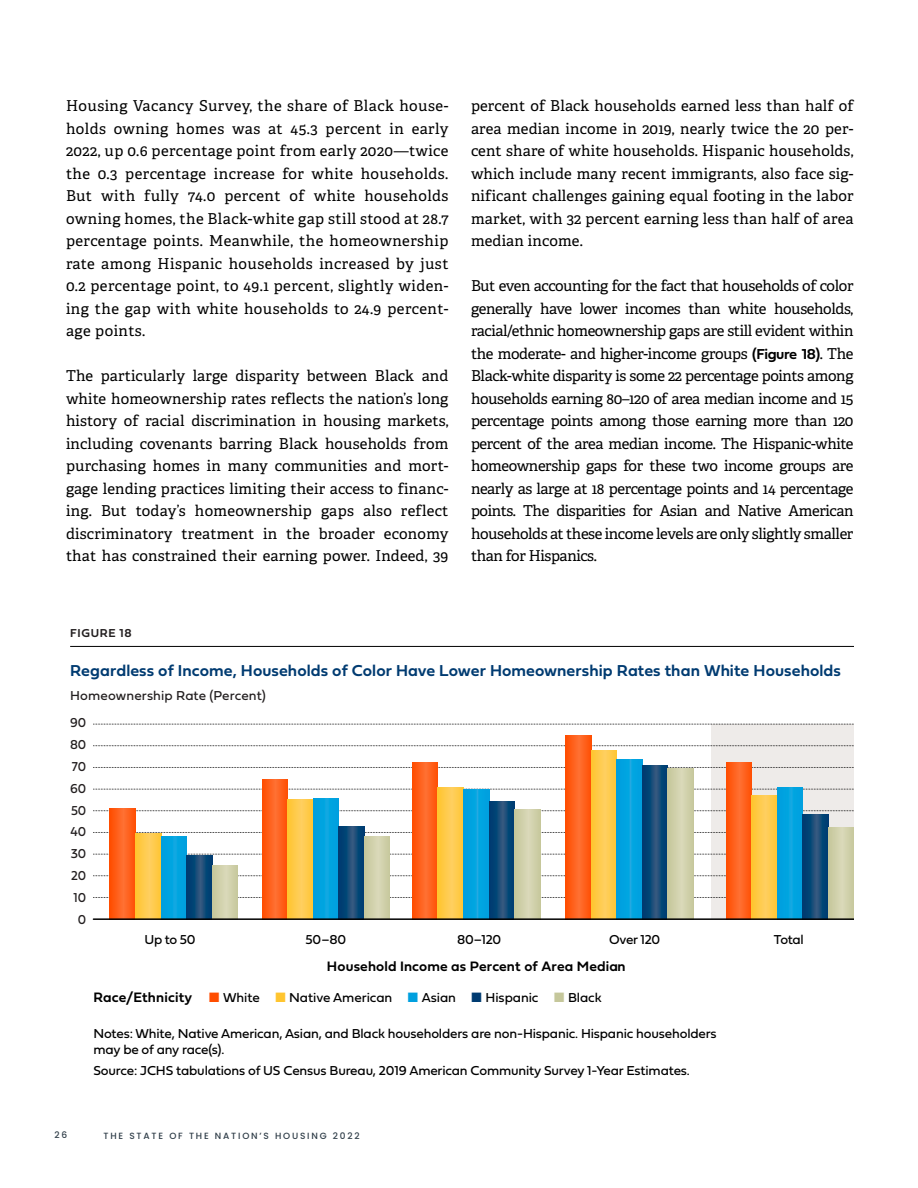
<style>
.page{position:relative;width:918px;height:1188px;background:#fff}
.page>*{position:absolute;margin:0;border:0;box-sizing:border-box;transform-origin:0 0}
.t1{font:16.5px "Fieldwork Geo Demibold";letter-spacing:.005em;color:#003b71}
.bodytext_2022{font:15px/22.5px "Adelle";letter-spacing:.01em;color:#000;text-align:justify}
.t2{font:14.25px "Fieldwork Geo Demibold";letter-spacing:.01em;color:#000}
.t3{font:13.5px/16.5px "Fieldwork Geo Regular";letter-spacing:-.01em;color:#000}
.t4{font:13.5px "Fieldwork Geo Regular";letter-spacing:.005em;color:#231f20}
.t5{font:13.5px/21.9px "Fieldwork Geo Regular";letter-spacing:.005em;color:#231f20;text-align:center;scale:.96 1}
.t6{font:12px "Fieldwork Geo Demibold";letter-spacing:.06em;color:#231f20}
.t7{font:500 9px "Poppins";letter-spacing:.2em;color:#303e49}
.s1{font-family:"Fieldwork Geo Demibold"}
.s2{font-family:"Fieldwork Geo Demibold";font-size:14.25px}
.s3{color:#ff4d00}
.s4{color:#ffc52f}
.s5{color:#00a0df}
.s6{color:#003b71}
.s7{color:#c5c79b}
</style>
<div class="page">
<div style="left:711px;top:724px;width:142px;height:194px;background:#eeebe9"></div>
<svg style="left:93px;top:832px;width:633px;height:1px"></svg>
<svg style="left:93px;top:767px;width:761px;height:1px"></svg>
<svg style="left:93px;top:724px;width:761px;height:1px"></svg>
<svg style="left:93px;top:875px;width:633px;height:1px"></svg>
<svg style="left:93px;top:789px;width:761px;height:1px"></svg>
<svg style="left:93px;top:810px;width:761px;height:1px"></svg>
<svg style="left:93px;top:854px;width:633px;height:1px"></svg>
<svg style="left:93px;top:897px;width:633px;height:1px"></svg>
<svg style="left:93px;top:745px;width:761px;height:1px"></svg>
<svg style="left:110px;top:808px;width:26px;height:110px;background:#ff621a"></svg>
<svg style="left:262px;top:780px;width:26px;height:138px;background:#ff621a"></svg>
<svg style="left:412px;top:762px;width:26px;height:156px;background:#ff621a"></svg>
<svg style="left:726px;top:762px;width:26px;height:156px;background:#ff621a"></svg>
<svg style="left:136px;top:833px;width:25px;height:85px;background:#ffca48"></svg>
<svg style="left:288px;top:800px;width:25px;height:118px;background:#ffca48"></svg>
<svg style="left:438px;top:787px;width:25px;height:131px;background:#ffca48"></svg>
<svg style="left:752px;top:796px;width:25px;height:122px;background:#ffca48"></svg>
<svg style="left:161px;top:837px;width:26px;height:81px;background:#029fdc"></svg>
<svg style="left:313px;top:799px;width:26px;height:119px;background:#029fdc"></svg>
<svg style="left:463px;top:790px;width:26px;height:128px;background:#02a2df"></svg>
<svg style="left:777px;top:787px;width:26px;height:131px;background:#029fdc"></svg>
<svg style="left:187px;top:856px;width:25px;height:62px;background:#0e4877"></svg>
<svg style="left:339px;top:827px;width:25px;height:91px;background:#0e4877"></svg>
<svg style="left:489px;top:802px;width:26px;height:116px;background:#154c78"></svg>
<svg style="left:803px;top:815px;width:25px;height:103px;background:#0e4877"></svg>
<div style="left:212px;top:865px;width:26px;height:55px;background:linear-gradient(to right,#d0d0aa,#d1d1ac)"></div>
<div style="left:364px;top:837px;width:26px;height:83px;background:linear-gradient(to right,#d0d0aa,#d1d1ac)"></div>
<div style="left:515px;top:810px;width:25px;height:110px;background:linear-gradient(to bottom,#d1d1ac,#d1d1ac)"></div>
<svg style="left:566px;top:735px;width:25px;height:183px;background:#ff5f1a"></svg>
<svg style="left:591px;top:750px;width:26px;height:168px;background:#f5c84d"></svg>
<div style="left:617px;top:760px;width:25px;height:160px;background:linear-gradient(to bottom,#03a4e0,#03a4e0)"></div>
<svg style="left:642px;top:766px;width:26px;height:152px;background:#154c78"></svg>
<div style="left:668px;top:769px;width:25px;height:151px;background:linear-gradient(to bottom,#d1d1ac,#d1d1ac)"></div>
<div style="left:828px;top:827px;width:26px;height:93px;background:linear-gradient(to right,#cfd0aa,#d1d1ad)"></div>
<hr style="left:70px;top:646px;width:784px;height:1px;background:#000">
<hr style="left:93px;top:918px;width:761px;height:2px;background:#000">
<p class="bodytext_2022" style="left:66px;top:95px;width:384px">Housing Vacancy Survey, the share of Black house&shy;holds owning homes was at 45.3 percent in early 2022, up 0.6 percentage point from early 2020—twice the 0.3 percentage increase for white households.<br>But with fully 74.0 percent of white households owning homes, the Black-white gap still stood at 28.7 percentage points. Meanwhile, the homeownership rate among Hispanic households increased by just 0.2 percentage point, to 49.1 percent, slightly widen&shy;ing the gap with white households to 24.9 percent&shy;age points.</p>
<p class="bodytext_2022" style="left:66px;top:365px;width:384px">The particularly large disparity between Black and white homeownership rates reflects the nation’s long history of racial discrimination in housing markets, including covenants barring Black households from purchasing homes in many communities and mort&shy;gage lending practices limiting their access to financ&shy;ing. But today’s homeownership gaps also reflect discriminatory treatment in the broader economy that has constrained their earning power. Indeed, 39</p>
<p class="bodytext_2022" style="left:471px;top:95px;width:384px">percent of Black households earned less than half of area median income in 2019, nearly twice the 20 per&shy;cent share of white households. Hispanic households, which include many recent immigrants, also face sig&shy;nificant challenges gaining equal footing in the labor market, with 32 percent earning less than half of area median income.</p>
<p class="bodytext_2022" style="left:471px;top:275px;width:384px">But even accounting for the fact that households of color generally have lower incomes than white households, racial/ethnic homeownership gaps are still evident within the moderate- and higher-income groups <span class="s1">(Figure 18)</span>. The Black-white disparity is some 22 percentage points among households earning 80–120 of area median income and 15 percentage points among those earning more than 120 percent of the area median income. The Hispanic-white homeownership gaps for these two income groups are nearly as large at 18 percentage points and 14 percentage points. The disparities for Asian and Native American households at these income levels are only slightly smaller than for Hispanics.</p>
<p class="t6" style="left:70px;top:624px;width:63px">FIGURE 18</p>
<p class="t1" style="left:70px;top:658px;width:772px">Regardless of Income, Households of Color Have Lower Homeownership Rates than White Households</p>
<p class="t4" style="left:70px;top:685px;width:197px">Homeownership Rate (Percent)</p>
<p class="t5" style="left:70px;top:711px;width:18px">90<br>80<br>70<br>60<br>50<br>40<br>30<br>20<br>10<br>0</p>
<p class="t3" style="left:144px;top:931px;width:53px">Up to 50</p>
<p class="t3" style="left:306px;top:931px;width:42px">50–80</p>
<p class="t3" style="left:457px;top:931px;width:46px">80–120</p>
<p class="t3" style="left:774px;top:931px;width:31px">Total</p>
<p class="t3" style="left:609px;top:931px;width:53px">Over 120</p>
<p class="t2" style="left:327px;top:955px;width:300px">Household Income as Percent of Area Median</p>
<p class="t3" style="left:93px;top:989px;width:510px"><span class="s2">Race/Ethnicity</span> <span class="s3">■</span> White <span class="s4">■</span> Native American <span class="s5">■</span> Asian <span class="s6">■</span> Hispanic <span class="s7">■</span> Black</p>
<p class="t3" style="left:93px;top:1024px;width:625px">Notes: White, Native American, Asian, and Black householders are non-Hispanic. Hispanic householders may be of any race(s).</p>
<p class="t3" style="left:93px;top:1062px;width:598px">Source: JCHS tabulations of US Census Bureau, 2019 American Community Survey 1-Year Estimates.</p>
<p class="t7" style="left:55px;top:1130px;width:14px">26</p>
<p class="t7" style="left:104px;top:1130px;width:258px">THE STATE OF THE NATION’S HOUSING 2022</p>
</div>
